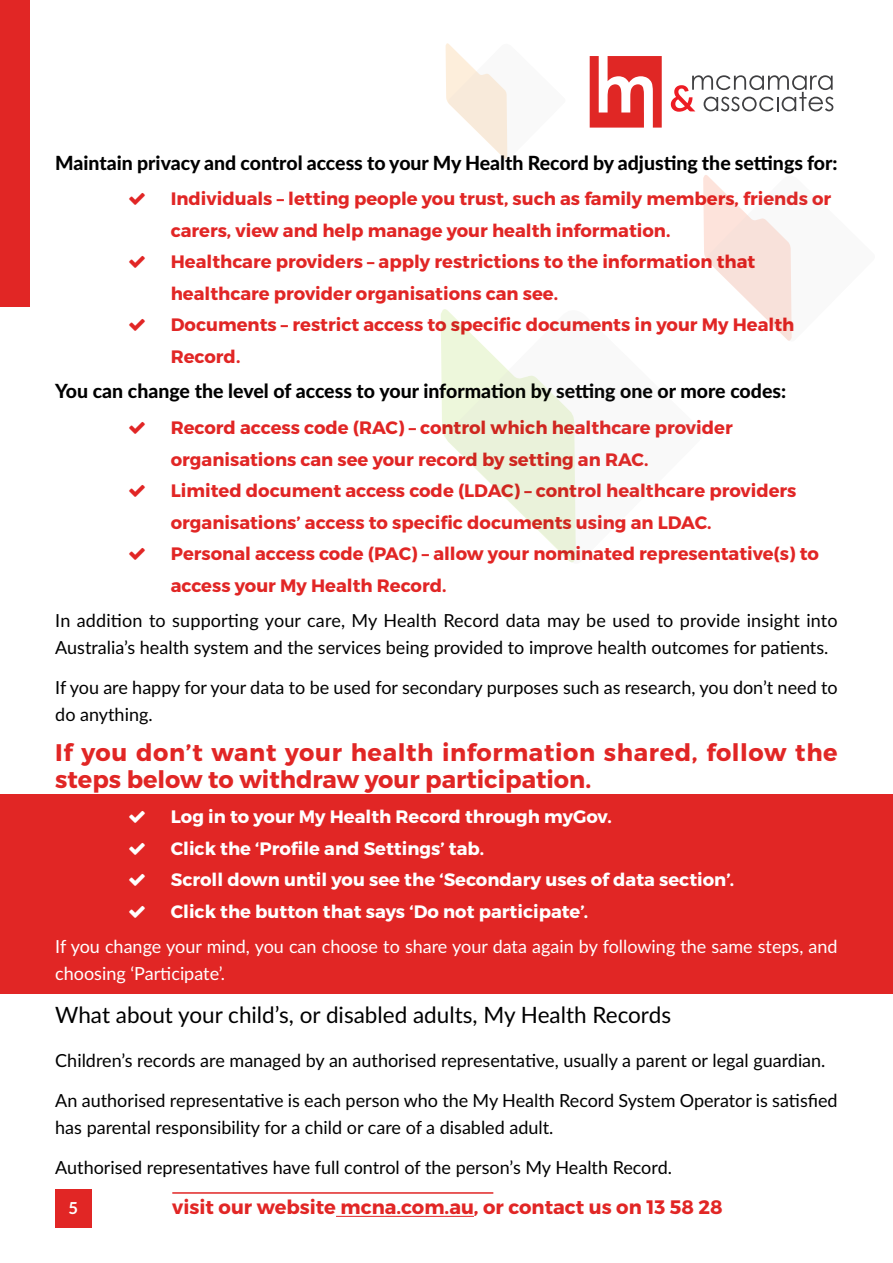
<style>
.page{position:relative;width:893px;height:1263px;background:#fff}
.page>*{position:absolute;margin:0;border:0;box-sizing:border-box;transform-origin:0 0}
.t1{font:700 24px/27px "Montserrat";letter-spacing:.01em;color:#e12625}
.t2{font:22.5px "Lato";color:#000}
.t3{font:800 19.5px "Lato";color:#000}
.t4{font:700 19.5px "Montserrat";color:#e12625}
.t5{font:700 18px/31.5px "Montserrat";color:#e12625}
.t6{font:18px/27px "Lato";color:#000}
.t7{font:700 18px/31.5px "Montserrat";color:#fff}
.t8{font:18px/27px "Lato";color:#fff}
.t9{font:700 16.5px "Lato";color:#fff}
</style>
<div class="page">
<svg style="left:590px;top:56px;width:72px;height:72px"></svg>
<svg style="left:671px;top:75px;width:162px;height:37px"></svg>
<div style="left:55px;top:1189px;width:36px;height:39px;background:#e12625"></div>
<hr style="left:336px;top:1216px;width:138px;height:1px;background:#e12625">
<hr style="left:172px;top:1192px;width:321px;height:2px;background:#e12625">
<div style="left:0;top:0;width:30px;height:307px;background:#e12625"></div>
<div style="left:0;top:794px;width:893px;height:200px;background:#e12625"></div>
<svg style="left:446px;top:43px;width:62px;height:116px"></svg>
<svg style="left:441px;top:309px;width:135px;height:254px"></svg>
<svg style="left:703px;top:175px;width:89px;height:166px"></svg>
<p class="t3" style="left:55px;top:148px;width:784px">Maintain privacy and control access to your My Health Record by adjusting the settings for:</p>
<p class="t5" style="left:171px;top:184px;width:662px">Individuals – letting people you trust, such as family members, friends or carers, view and help manage your health information.<br>Healthcare providers – apply restrictions to the information that healthcare provider organisations can see.<br>Documents – restrict access to specific documents in your My Health Record.</p>
<p class="t3" style="left:55px;top:377px;width:732px">You can change the level of access to your information by setting one or more codes:</p>
<p class="t5" style="left:171px;top:413px;width:650px">Record access code (RAC) – control which healthcare provider organisations can see your record by setting an RAC.<br>Limited document access code (LDAC) – control healthcare providers organisations’ access to specific documents using an LDAC.<br>Personal access code (PAC) – allow your nominated representative(s) to access your My Health Record.</p>
<p class="t6" style="left:55px;top:606px;width:784px">In addition to supporting your care, My Health Record data may be used to provide insight into<br>Australia’s health system and the services being provided to improve health outcomes for patients.</p>
<p class="t6" style="left:55px;top:673px;width:784px">If you are happy for your data to be used for secondary purposes such as research, you don’t need to do anything.</p>
<h1 class="t1" style="left:55px;top:740px;width:784px">If you don’t want your health information shared, follow the steps below to withdraw your participation.</h1>
<p class="t7" style="left:171px;top:802px;width:565px">Log in to your My Health Record through myGov.<br>Click the ‘Profile and Settings’ tab.<br>Scroll down until you see the ‘Secondary uses of data section’.<br>Click the button that says ‘Do not participate’.</p>
<p class="t8" style="left:55px;top:933px;width:784px">If you change your mind, you can choose to share your data again by following the same steps, and choosing ‘Participate’.</p>
<p class="t2" style="left:55px;top:999px;width:617px">What about your child’s, or disabled adults, My Health Records</p>
<p class="t6" style="left:55px;top:1046px;width:772px">Children’s records are managed by an authorised representative, usually a parent or legal guardian.</p>
<p class="t6" style="left:55px;top:1086px;width:784px">An authorised representative is each person who the My Health Record System Operator is satisfied has parental responsibility for a child or care of a disabled adult.</p>
<p class="t6" style="left:55px;top:1153px;width:618px">Authorised representatives have full control of the person’s My Health Record.</p>
<p class="t9" style="left:68px;top:1200px;width:11px">5</p>
<p class="t4" style="left:172px;top:1199px;width:552px">visit our website mcna.com.au, or contact us on 13 58 28</p>
</div>
